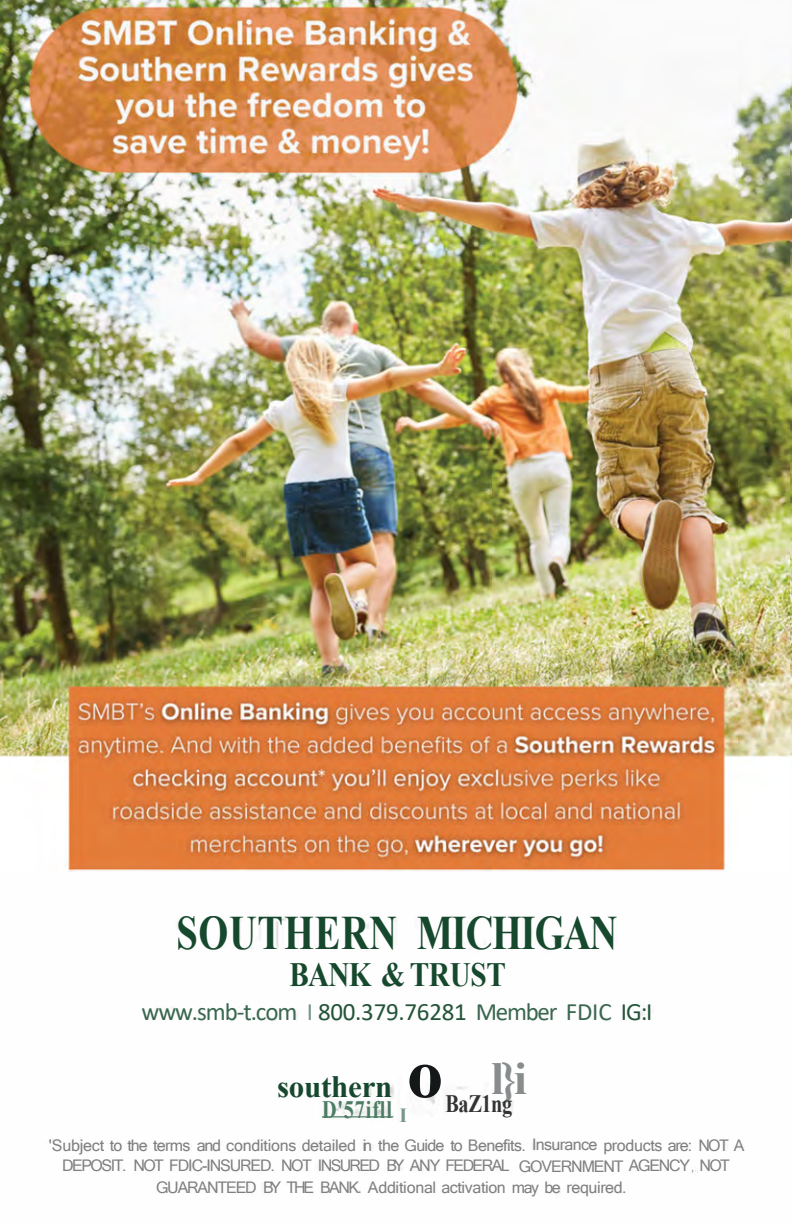
<style>
.page{position:relative;width:792px;height:1224px;background:#fff}
.page>*{position:absolute;margin:0;border:0;box-sizing:border-box;transform-origin:0 0}
.t1{font:700 48px "Times New Roman";letter-spacing:-.005em;color:#16482d;scale:.8 1}
.t2{font:700 46px "Times New Roman";color:#888c8c}
.t3{font:700 34px "Times New Roman";letter-spacing:-.01em;color:#16482d;scale:.86 1}
.t4{font:700 31px "Times New Roman";letter-spacing:-.01em;color:#18472f}
.t5{font:25px "Calibri";letter-spacing:-.045em;color:#3a674f}
.t6{font:700 25px "Times New Roman";letter-spacing:.04em;color:#4c7c64;scale:.81 1}
.t7{font:700 25px "Times New Roman";letter-spacing:-.015em;color:#333;scale:.81 1}
.t8{font:700 20px "Times New Roman";color:#78988c}
.t9{font:16px "Microsoft Sans Serif";letter-spacing:-.045em;color:#7f7f7f}
.t10{font:16px "Microsoft Sans Serif";letter-spacing:-.085em;color:#7f7f7f}
.t11{font:16px "Microsoft Sans Serif";letter-spacing:-.025em;color:#7f7f7f}
.s1{color:#749484}
.s2{color:#235438}
.s3{font-size:69px;color:#141818}
</style>
<div class="page">
<img style="left:0;top:0;width:789px;height:872px">
<hr style="left:322px;top:1116px;width:71px;height:1px;background:#508068">
<h1 class="t1" style="left:176px;top:899px;width:553px">SOUTHERN MICHIGAN</h1>
<h3 class="t3" style="left:289px;top:950px;width:253px">BANK &amp; TRUST</h3>
<h3 class="t5" style="left:142px;top:994px;width:513px">www.smb-t.com <span class="s1">I</span> <span class="s2">800.379.76281</span> Member FDIC <span class="s2">IG:I</span></h3>
<h2 class="t2" style="left:407px;top:1045px;width:122px"><span class="s3">o</span> l}i</h2>
<h3 class="t4" style="left:277px;top:1064px;width:117px">southern</h3>
<h3 class="t6" style="left:322px;top:1092px;width:88px">D'57ifll</h3>
<h3 class="t7" style="left:445px;top:1086px;width:84px">BaZ1ng</h3>
<p class="t9" style="left:49px;top:1135px;width:697px">'Subject to the terms and conditions detailed in the Guide to Benefits. Insurance products are: NOT A</p>
<p class="t10" style="left:62px;top:1155px;width:669px">DEPOSIT. NOT FDIC-INSURED. NOT INSURED BY ANY FEDERAL GOVERNMENT AGENCY NOT</p>
<p class="t11" style="left:156px;top:1177px;width:472px">GUARANTEED BY THE BANK. Additional activation may be required.</p>
<p class="t8" style="left:400px;top:1101px;width:9px">I</p>
</div>
